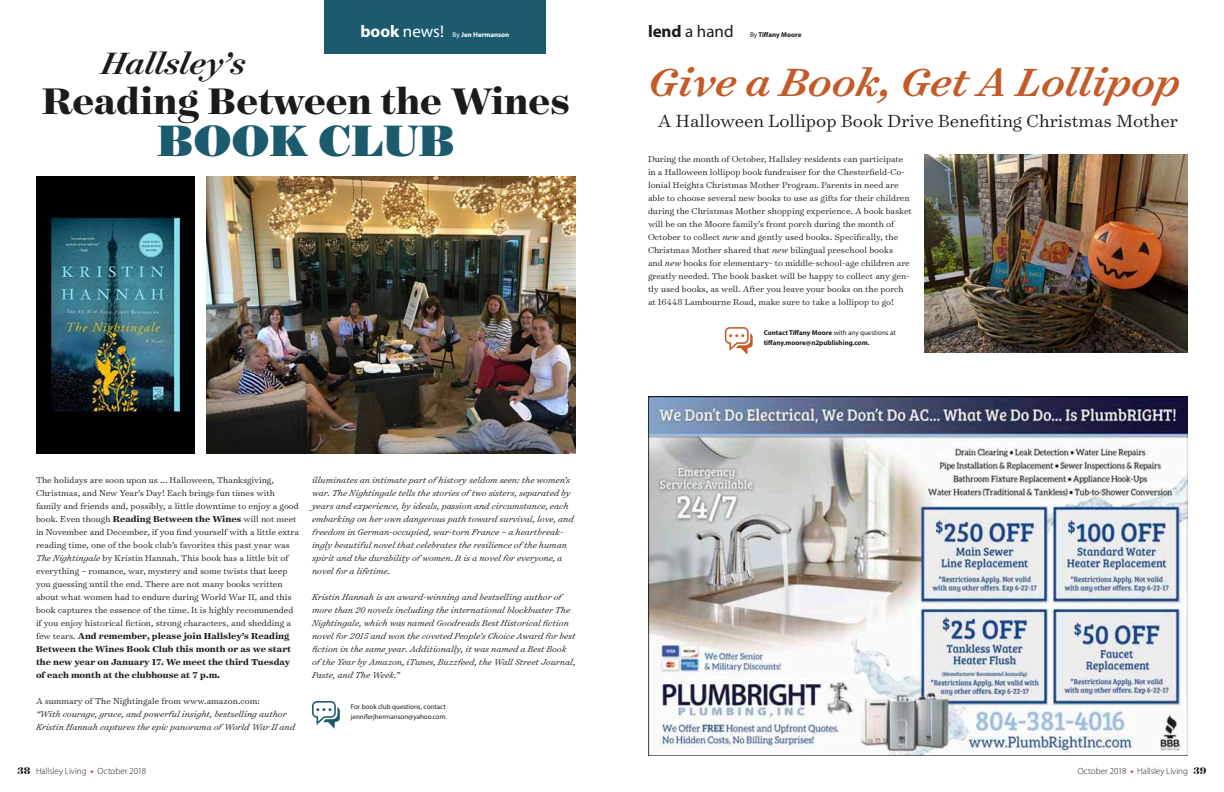
<style>
.page{position:relative;width:1224px;height:792px;background:#fff}
.page>*{position:absolute;margin:0;border:0;box-sizing:border-box;transform-origin:0 0}
.t1{font:900 50px "Surveyor Display";color:#1c5b6d}
.t2{font:italic 500 44.6px "Surveyor Text";color:#c45a27}
.t3{font:700 42px "Surveyor Display";color:#1c1b1a}
.t4{font:italic 500 35px "Surveyor Display";color:#1c1b1a}
.t5{font:300 20px "Surveyor Text";color:#1c1b1a}
.t6{font:17px "Myriad Pro";color:#1c1b1a}
.t7{font:17px "Myriad Pro";color:#fff}
.t8{font:300 9.8px/13px "Surveyor Text";color:#1c1b1a}
.t9{font:italic 300 9.8px/13px "Surveyor Text";color:#1c1b1a}
.t10{font:300 9px "Myriad Pro";color:#1c1b1a}
.t11{font:700 7px/10px "Myriad Pro";color:#1c1b1a}
.t12{font:7px/10px "Myriad Pro";color:#1c1b1a}
.t13{font:700 7px "Myriad Pro";color:#fff}
.s1{font-weight:700}
.s2{font-weight:400}
.s3{font-style:italic}
.s4{font-family:"Surveyor Display";font-weight:700;font-size:11px}
.s5{font-weight:700;color:#e72528}
</style>
<div class="page">
<div style="left:324px;top:0;width:222px;height:54px;background:#1c5b6d"></div>
<svg style="left:725px;top:327px;width:28px;height:28px"></svg>
<img style="left:924px;top:154px;width:264px;height:198px">
<img style="left:648px;top:396px;width:540px;height:360px">
<svg style="left:312px;top:701px;width:28px;height:28px"></svg>
<img style="left:207px;top:176px;width:369px;height:277px">
<img style="left:36px;top:176px;width:159px;height:277px">
<h3 class="t4" style="left:101px;top:41px;width:146px">Hallsley’s</h3>
<h3 class="t7" style="left:360px;top:21px;width:85px"><span class="s1">book</span> news!</h3>
<p class="t13" style="left:453px;top:30px;width:58px"><span class="s2">By</span> Jen Hermanson</p>
<h3 class="t3" style="left:42px;top:74px;width:529px">Reading Between the Wines</h3>
<h1 class="t1" style="left:157px;top:108px;width:299px">BOOK CLUB</h1>
<p class="t9" style="left:312px;top:473px;width:263px">illuminates an intimate part of history seldom seen: the women’s war. The Nightingale tells the stories of two sisters, separated by years and experience, by ideals, passion and circumstance, each embarking on her own dangerous path toward survival, love, and freedom in German-occupied, war-torn France – a heartbreak&shy;ingly beautiful novel that celebrates the resilience of the human spirit and the durability of women. It is a novel for everyone, a novel for a lifetime.</p>
<p class="t9" style="left:312px;top:589px;width:265px">Kristin Hannah is an award-winning and bestselling author of more than 20 novels including the international blockbuster The Nightingale, which was named Goodreads Best Historical fiction novel for 2015 and won the coveted People’s Choice Award for best fiction in the same year. Additionally, it was named a Best Book of the Year by Amazon, iTunes, Buzzfeed, the Wall Street Journal, Paste, and The Week.”</p>
<p class="t8" style="left:36px;top:473px;width:265px">The holidays are soon upon us ... Halloween, Thanksgiving, Christmas, and New Year’s Day! Each brings fun times with family and friends and, possibly, a little downtime to enjoy a good book. Even though <span class="s1">Reading Between the Wines</span> will not meet in November and December, if you find yourself with a little extra reading time, one of the book club’s favorites this past year was <span class="s3">The Nightingale</span> by Kristin Hannah. This book has a little bit of everything – romance, war, mystery and some twists that keep you guessing until the end. There are not many books written about what women had to endure during World War II, and this book captures the essence of the time. It is highly recommended if you enjoy historical fiction, strong characters, and shedding a few tears. <span class="s1">And remember, please join Hallsley’s Reading Between the Wines Book Club this month or as we start the new year on January 17. We meet the third Tuesday of each month at the clubhouse at 7 p.m.</span></p>
<p class="t8" style="left:36px;top:694px;width:225px">A summary of The Nightingale from www.amazon.com:</p>
<p class="t9" style="left:36px;top:706px;width:261px">“With courage, grace, and powerful insight, bestselling author<br>Kristin Hannah captures the epic panorama of World War II and</p>
<p class="t12" style="left:351px;top:702px;width:98px">For book club questions, contact jenniferjhermanson@yahoo.com.</p>
<h3 class="t6" style="left:648px;top:21px;width:87px"><span class="s1">lend</span> a hand</h3>
<h2 class="t2" style="left:648px;top:52px;width:533px">Give a Book, Get A Lollipop</h2>
<h3 class="t5" style="left:658px;top:109px;width:522px">A Halloween Lollipop Book Drive Benefiting Christmas Mother</h3>
<p class="t11" style="left:750px;top:29px;width:53px"><span class="s2">By</span> Tiffany Moore</p>
<p class="t8" style="left:648px;top:152px;width:265px">During the month of October, Hallsley residents can participate in a Halloween lollipop book fundraiser for the Chesterfield-Co&shy;lonial Heights Christmas Mother Program. Parents in need are able to choose several new books to use as gifts for their children during the Christmas Mother shopping experience. A book basket will be on the Moore family’s front porch during the month of October to collect <span class="s3">new</span> and gently used books. Specifically, the Christmas Mother shared that <span class="s3">new</span> bilingual preschool books<br>and <span class="s3">new</span> books for elementary- to middle-school-age children are greatly needed. The book basket will be happy to collect any gen&shy;tly used books, as well. After you leave your books on the porch at 16448 Lambourne Road, make sure to take a lollipop to go!</p>
<p class="t11" style="left:764px;top:327px;width:134px">Contact Tiffany Moore <span class="s2">with any questions at </span>tiffany.moore@n2publishing.com.</p>
<p class="t10" style="left:18px;top:765px;width:130px"><span class="s4">38</span> Hallsley Living <span class="s5">•</span> October 2018</p>
<p class="t10" style="left:1078px;top:765px;width:130px">October 2018 <span class="s5">•</span> Hallsley Living <span class="s4">39</span></p>
</div>
